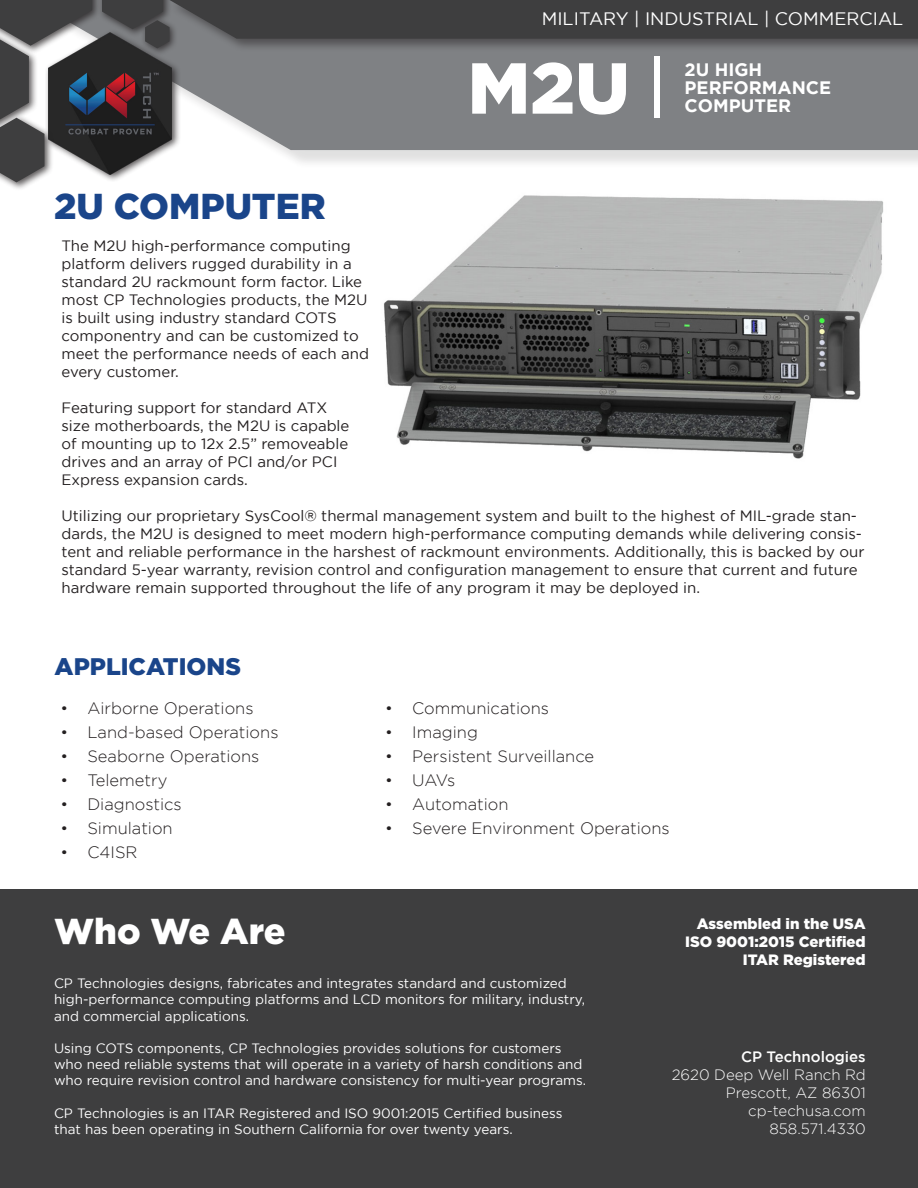
<style>
.page{position:relative;width:918px;height:1188px;background:#fff}
.page>*{position:absolute;margin:0;border:0;box-sizing:border-box;transform-origin:0 0}
.t1{font:900 72px "Gotham";color:#fff}
.t2{font:900 36px "Gotham";color:#1a458a}
.t3{font:900 36px "Gotham";color:#fff}
.t4{font:900 24px "Gotham";color:#1a458a}
.t5{font:18px "Gotham";color:#fff}
.t6{font:700 18px "Gotham";color:#fff}
.t7{font:300 16.5px "Gotham";color:#231f20}
.t8{font:15px/18px "Gotham";color:#231f20}
.t9{font:300 15px "Gotham";color:#fff}
.t10{font:900 15px "Gotham";color:#fff}
.t11{font:500 15px "Gotham";color:#fff}
.t12{font:13.5px/16.2px "Gotham";color:#fff}
</style>
<div class="page">
<img style="left:384px;top:195px;width:500px;height:264px">
<div style="left:33px;top:1px;width:885px;height:168px;background:#231f20;opacity:.14"></div>
<div style="left:181px;top:52px;width:737px;height:98px;background:#7f8184"></div>
<div style="left:44px;top:29px;width:137px;height:154px;background:#231f20;opacity:.75"></div>
<img style="left:92px;top:38px;width:80px;height:137px">
<div style="left:0;top:0;width:101px;height:54px;background:#231f20;opacity:.75"></div>
<div style="left:98px;top:0;width:74px;height:38px;background:#231f20;opacity:.75"></div>
<div style="left:141px;top:16px;width:37px;height:40px;background:#231f20;opacity:.75"></div>
<div style="left:0;top:114px;width:53px;height:77px;background:#231f20;opacity:.75"></div>
<svg style="left:0;top:0;width:92px;height:182px"></svg>
<div style="left:168px;top:0;width:750px;height:52px;background:#7b7c7f"></div>
<svg style="left:102px;top:0;width:816px;height:48px;background:#484849"></svg>
<div style="left:654px;top:56px;width:6px;height:62px;background:#fff"></div>
<div style="left:0;top:889px;width:918px;height:299px;background:#3e3e3f"></div>
<p class="t5" style="left:542px;top:8px;width:363px">MILITARY | INDUSTRIAL | COMMERCIAL</p>
<p class="t1" style="left:468px;top:47px;width:163px">M2U</p>
<p class="t6" style="left:685px;top:59px;width:79px">2U HIGH</p>
<p class="t6" style="left:685px;top:77px;width:148px">PERFORMANCE</p>
<p class="t6" style="left:685px;top:95px;width:108px">COMPUTER</p>
<p class="t2" style="left:54px;top:185px;width:273px">2U COMPUTER</p>
<p class="t8" style="left:62px;top:236px;width:309px">The M2U high-performance computing platform delivers rugged durability in a standard 2U rackmount form factor. Like most CP Technologies products, the M2U is built using industry standard COTS componentry and can be customized to meet the performance needs of each and every customer.</p>
<p class="t8" style="left:62px;top:398px;width:289px">Featuring support for standard ATX size motherboards, the M2U is capable of mounting up to 12x 2.5” removeable drives and an array of PCI and/or PCI Express expansion cards.</p>
<p class="t8" style="left:62px;top:506px;width:805px">Utilizing our proprietary SysCool® thermal management system and built to the highest of MIL-grade stan&shy;dards, the M2U is designed to meet modern high-performance computing demands while delivering consis&shy;tent and reliable performance in the harshest of rackmount environments. Additionally, this is backed by our standard 5-year warranty, revision control and configuration management to ensure that current and future hardware remain supported throughout the life of any program it may be deployed in.</p>
<p class="t4" style="left:55px;top:653px;width:188px">APPLICATIONS</p>
<p class="t7" style="left:60px;top:700px;width:195px">• Airborne Operations</p>
<p class="t7" style="left:60px;top:724px;width:220px">• Land-based Operations</p>
<p class="t7" style="left:60px;top:748px;width:201px">• Seaborne Operations</p>
<p class="t7" style="left:60px;top:772px;width:109px">• Telemetry</p>
<p class="t7" style="left:60px;top:796px;width:123px">• Diagnostics</p>
<p class="t7" style="left:60px;top:820px;width:114px">• Simulation</p>
<p class="t7" style="left:60px;top:844px;width:79px">• C4ISR</p>
<p class="t7" style="left:385px;top:700px;width:165px">• Communications</p>
<p class="t7" style="left:385px;top:724px;width:94px">• Imaging</p>
<p class="t7" style="left:385px;top:748px;width:210px">• Persistent Surveillance</p>
<p class="t7" style="left:385px;top:772px;width:72px">• UAVs</p>
<p class="t7" style="left:385px;top:796px;width:125px">• Automation</p>
<p class="t7" style="left:385px;top:820px;width:286px">• Severe Environment Operations</p>
<p class="t3" style="left:54px;top:911px;width:233px">Who We Are</p>
<p class="t12" style="left:54px;top:975px;width:533px">CP Technologies designs, fabricates and integrates standard and customized high-performance computing platforms and LCD monitors for military, industry, and commercial applications.</p>
<p class="t12" style="left:54px;top:1040px;width:534px">Using COTS components, CP Technologies provides solutions for customers who need reliable systems that will operate in a variety of harsh conditions and who require revision control and hardware consistency for multi-year programs.</p>
<p class="t12" style="left:54px;top:1105px;width:510px">CP Technologies is an ITAR Registered and ISO 9001:2015 Certified business that has been operating in Southern California for over twenty years.</p>
<p class="t10" style="left:697px;top:915px;width:171px">Assembled in the USA</p>
<p class="t10" style="left:685px;top:933px;width:182px">ISO 9001:2015 Certified</p>
<p class="t10" style="left:743px;top:951px;width:125px">ITAR Registered</p>
<p class="t11" style="left:741px;top:1048px;width:126px">CP Technologies</p>
<p class="t9" style="left:672px;top:1067px;width:195px">2620 Deep Well Ranch Rd</p>
<p class="t9" style="left:726px;top:1085px;width:142px">Prescott, AZ 86301</p>
<p class="t9" style="left:748px;top:1103px;width:119px">cp-techusa.com</p>
<p class="t9" style="left:769px;top:1121px;width:98px">858.571.4330</p>
</div>
